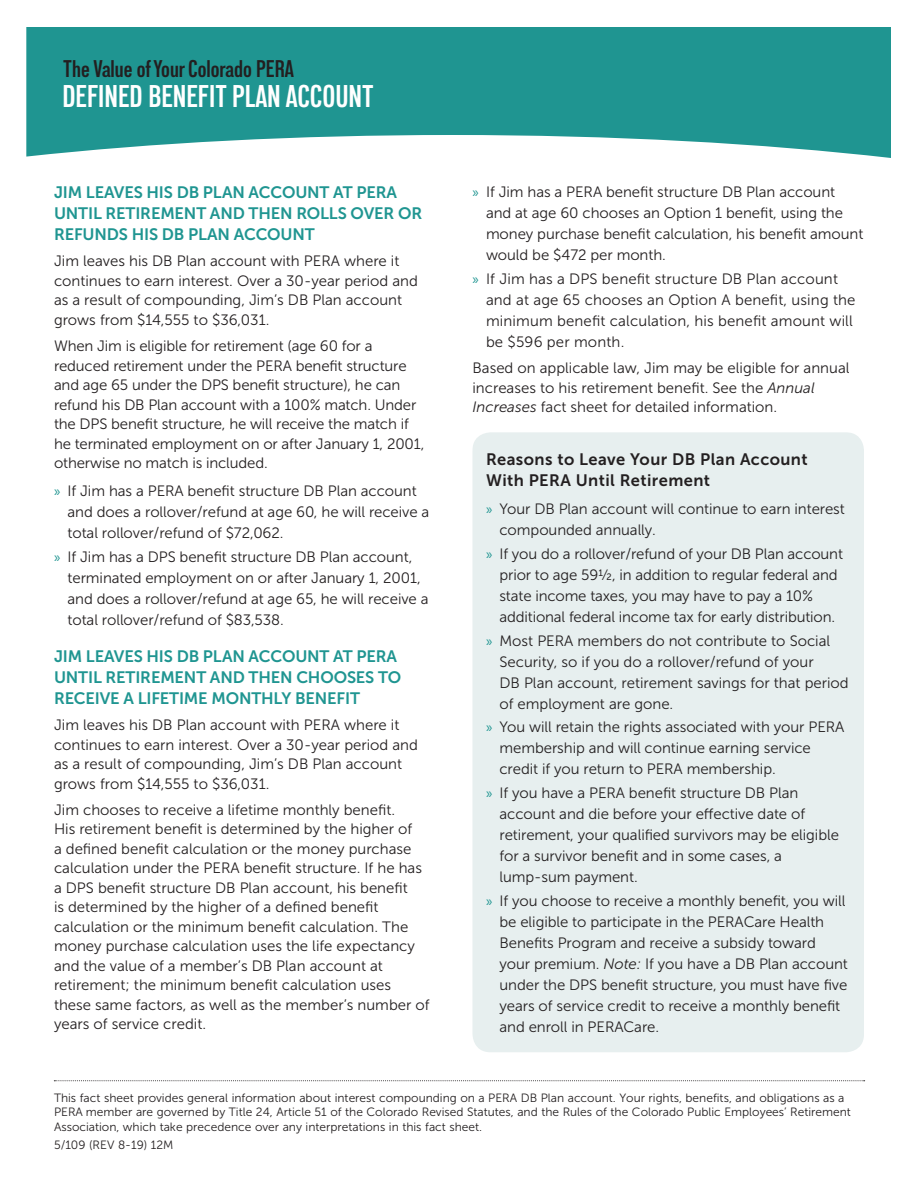
<style>
.page{position:relative;width:918px;height:1188px;background:#fff}
.page>*{position:absolute;margin:0;border:0;box-sizing:border-box;transform-origin:0 0}
.t1{font:600 condensed 31.35px "Lorimer No 2";color:#fff}
.t2{font:600 condensed 24.15px "Lorimer No 2";color:#231f20}
.Body_Copy{font:16.5px/21px "Museo Sans 700";letter-spacing:-.01em;color:#1f9591}
.Subhead{font:16.5px/21px "Museo Sans 700";letter-spacing:.025em;color:#231f20}
.Body_Copy-2{font:15px/21px "Museo Sans 300";letter-spacing:-.005em;color:#231f20}
.t3{font:12px/14.2px "Museo Sans 300";color:#231f20}
.s1{font-family:"Myriad Pro";color:#1f9591}
.s2{font-style:italic}
</style>
<div class="page">
<svg style="left:26px;top:27px;width:865px;height:131px;background:#39a19e"></svg>
<svg style="left:54px;top:1080px;width:811px;height:1px"></svg>
<div style="left:472px;top:432px;width:392px;height:620px;background:#e7efef;border-radius:18px"></div>
<p class="t2" style="left:63px;top:56px;width:232px">The Value of Your Colorado PERA</p>
<p class="t1" style="left:62px;top:79px;width:313px">DEFINED BENEFIT PLAN ACCOUNT</p>
<p class="Body_Copy" style="left:54px;top:182px;width:370px">JIM LEAVES HIS DB PLAN ACCOUNT AT PERA<br>UNTIL RETIREMENT AND THEN ROLLS OVER OR<br>REFUNDS HIS DB PLAN ACCOUNT</p>
<p class="Body_Copy-2" style="left:54px;top:252px;width:366px;line-height:19.5px">Jim leaves his DB Plan account with PERA where it continues to earn interest. Over a 30-year period and as a result of compounding, Jim’s DB Plan account grows from $14,555 to $36,031.</p>
<p class="Body_Copy-2" style="left:54px;top:336px;width:372px;line-height:19.5px">When Jim is eligible for retirement (age 60 for a reduced retirement under the PERA benefit structure and age 65 under the DPS benefit structure), he can refund his DB Plan account with a 100% match. Under the DPS benefit structure, he will receive the match if he terminated employment on or after January 1, 2001, otherwise no match is included.</p>
<p class="Body_Copy-2" style="left:68px;top:480px;width:363px;text-indent:-14px"><span class="s1">»</span> If Jim has a PERA benefit structure DB Plan account and does a rollover/refund at age 60, he will receive a total rollover/refund of $72,062.</p>
<p class="Body_Copy-2" style="left:68px;top:546px;width:363px;text-indent:-14px"><span class="s1">»</span> If Jim has a DPS benefit structure DB Plan account, terminated employment on or after January 1, 2001, and does a rollover/refund at age 65, he will receive a total rollover/refund of $83,538.</p>
<p class="Body_Copy" style="left:54px;top:646px;width:349px">JIM LEAVES HIS DB PLAN ACCOUNT AT PERA<br>UNTIL RETIREMENT AND THEN CHOOSES TO<br>RECEIVE A LIFETIME MONTHLY BENEFIT</p>
<p class="Body_Copy-2" style="left:54px;top:715px;width:366px;line-height:19.5px">Jim leaves his DB Plan account with PERA where it continues to earn interest. Over a 30-year period and as a result of compounding, Jim’s DB Plan account grows from $14,555 to $36,031.</p>
<p class="Body_Copy-2" style="left:54px;top:800px;width:377px;line-height:19.5px">Jim chooses to receive a lifetime monthly benefit.<br>His retirement benefit is determined by the higher of<br>a defined benefit calculation or the money purchase calculation under the PERA benefit structure. If he has a DPS benefit structure DB Plan account, his benefit<br>is determined by the higher of a defined benefit calculation or the minimum benefit calculation. The money purchase calculation uses the life expectancy and the value of a member’s DB Plan account at retirement; the minimum benefit calculation uses these same factors, as well as the member’s number of years of service credit.</p>
<p class="Body_Copy-2" style="left:486px;top:182px;width:379px;text-indent:-14px"><span class="s1">»</span> If Jim has a PERA benefit structure DB Plan account and at age 60 chooses an Option 1 benefit, using the money purchase benefit calculation, his benefit amount would be $472 per month.</p>
<p class="Body_Copy-2" style="left:486px;top:268px;width:371px;text-indent:-14px"><span class="s1">»</span> If Jim has a DPS benefit structure DB Plan account and at age 65 chooses an Option A benefit, using the minimum benefit calculation, his benefit amount will be $596 per month.</p>
<p class="Body_Copy-2" style="left:472px;top:358px;width:379px;line-height:19.5px">Based on applicable law, Jim may be eligible for annual increases to his retirement benefit. See the <span class="s2">Annual<br>Increases</span> fact sheet for detailed information.</p>
<p class="Subhead" style="left:486px;top:449px;width:323px">Reasons to Leave Your DB Plan Account<br>With PERA Until Retirement</p>
<p class="Body_Copy-2" style="left:500px;top:499px;width:347px;text-indent:-14px"><span class="s1">»</span> Your DB Plan account will continue to earn interest compounded annually.</p>
<p class="Body_Copy-2" style="left:500px;top:543px;width:345px;text-indent:-14px"><span class="s1">»</span> If you do a rollover/refund of your DB Plan account prior to age 59½, in addition to regular federal and state income taxes, you may have to pay a 10% additional federal income tax for early distribution.</p>
<p class="Body_Copy-2" style="left:500px;top:630px;width:351px;text-indent:-14px"><span class="s1">»</span> Most PERA members do not contribute to Social Security, so if you do a rollover/refund of your<br>DB Plan account, retirement savings for that period of employment are gone.</p>
<p class="Body_Copy-2" style="left:500px;top:717px;width:346px;text-indent:-14px"><span class="s1">»</span> You will retain the rights associated with your PERA membership and will continue earning service credit if you return to PERA membership.</p>
<p class="Body_Copy-2" style="left:500px;top:782px;width:341px;text-indent:-14px"><span class="s1">»</span> If you have a PERA benefit structure DB Plan account and die before your effective date of retirement, your qualified survivors may be eligible for a survivor benefit and in some cases, a lump-sum payment.</p>
<p class="Body_Copy-2" style="left:500px;top:890px;width:350px;text-indent:-14px"><span class="s1">»</span> If you choose to receive a monthly benefit, you will be eligible to participate in the PERACare Health Benefits Program and receive a subsidy toward your premium. <span class="s2">Note:</span> If you have a DB Plan account under the DPS benefit structure, you must have five years of service credit to receive a monthly benefit and enroll in PERACare.</p>
<p class="t3" style="left:54px;top:1091px;width:798px">This fact sheet provides general information about interest compounding on a PERA DB Plan account. Your rights, benefits, and obligations as a<br>PERA member are governed by Title 24, Article 51 of the Colorado Revised Statutes, and the Rules of the Colorado Public Employees’ Retirement<br>Association, which take precedence over any interpretations in this fact sheet.</p>
<p class="t3" style="left:54px;top:1138px;width:121px">5/109 (REV 8-19) 12M</p>
</div>
